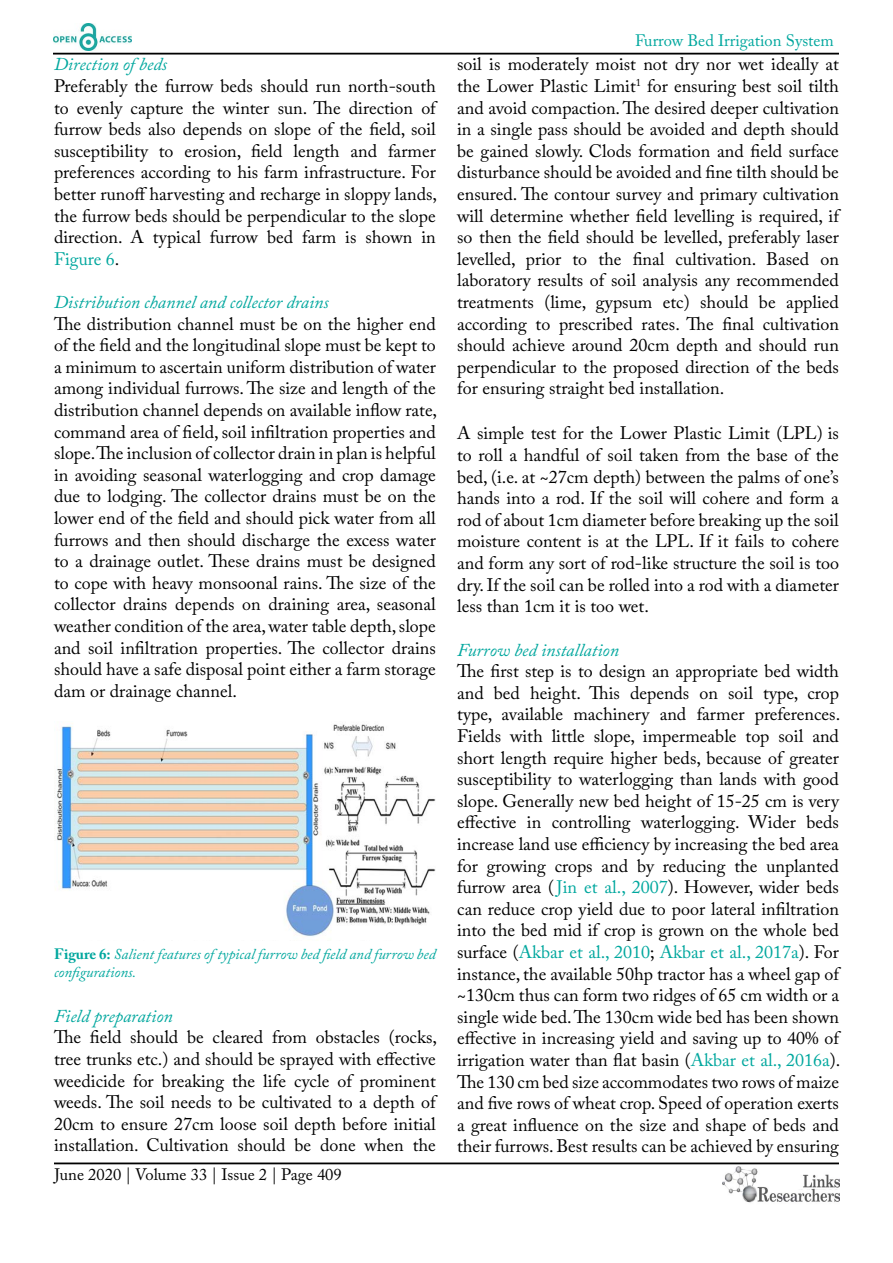
<style>
.page{position:relative;width:893px;height:1263px;background:#fff}
.page>*{position:absolute;margin:0;border:0;box-sizing:border-box;transform-origin:0 0}
.t1{font:18px/21.6px "Adobe Caslon Pro";color:#000;text-align:justify}
.t2{font:italic 18px "Adobe Caslon Pro";color:#00a79e}
.t3{font:16.5px "Adobe Caslon Pro";color:#000}
.t4{font:16.5px "Adobe Caslon Pro";color:#00a79e}
.t5{font:italic 15px/18px "Adobe Caslon Pro";color:#00a79e}
.s1{color:#00a79e}
.s2{font-weight:700;font-style:normal}
</style>
<div class="page">
<hr style="left:53px;top:53px;width:786px;height:2px;background:#000">
<hr style="left:54px;top:1162px;width:785px;height:2px;background:#000">
<img style="left:53px;top:24px;width:78px;height:27px">
<img style="left:723px;top:1166px;width:117px;height:37px">
<img style="left:55px;top:724px;width:381px;height:213px">
<p class="t2" style="left:54px;top:54px;width:115px">Direction of beds</p>
<p class="t1" style="left:54px;top:75px;width:385px">Preferably the furrow beds should run north-south to evenly capture the winter sun. The direction of furrow beds also depends on slope of the field, soil susceptibility to erosion, field length and farmer preferences according to his farm infrastructure. For better runoff harvesting and recharge in sloppy lands, the furrow beds should be perpendicular to the slope direction. A typical furrow bed farm is shown in <span class="s1">Figure 6</span>.</p>
<p class="t2" style="left:54px;top:291px;width:276px">Distribution channel and collector drains</p>
<p class="t1" style="left:54px;top:313px;width:385px">The distribution channel must be on the higher end of the field and the longitudinal slope must be kept to a minimum to ascertain uniform distribution of water among individual furrows. The size and length of the distribution channel depends on available inflow rate, command area of field, soil infiltration properties and slope. The inclusion of collector drain in plan is helpful in avoiding seasonal waterlogging and crop damage due to lodging. The collector drains must be on the lower end of the field and should pick water from all furrows and then should discharge the excess water to a drainage outlet. These drains must be designed to cope with heavy monsoonal rains. The size of the collector drains depends on draining area, seasonal weather condition of the area, water table depth, slope and soil infiltration properties. The collector drains should have a safe disposal point either a farm storage dam or drainage channel.</p>
<p class="t5" style="left:54px;top:944px;width:383px"><span class="s2">Figure 6:</span> Salient features of typical furrow bed field and furrow bed configurations.</p>
<p class="t2" style="left:54px;top:1005px;width:120px">Field preparation</p>
<p class="t1" style="left:54px;top:1026px;width:385px">The field should be cleared from obstacles (rocks, tree trunks etc.) and should be sprayed with effective weedicide for breaking the life cycle of prominent weeds. The soil needs to be cultivated to a depth of 20cm to ensure 27cm loose soil depth before initial installation. Cultivation should be done when the</p>
<p class="t3" style="left:54px;top:1165px;width:289px">June 2020 | Volume 33 | Issue 2 | Page 409</p>
<p class="t4" style="left:635px;top:31px;width:200px">Furrow Bed Irrigation System</p>
<p class="t1" style="left:457px;top:53px;width:383px">soil is moderately moist not dry nor wet ideally at the Lower Plastic Limit<sup>1</sup> for ensuring best soil tilth and avoid compaction. The desired deeper cultivation in a single pass should be avoided and depth should be gained slowly. Clods formation and field surface disturbance should be avoided and fine tilth should be ensured. The contour survey and primary cultivation will determine whether field levelling is required, if so then the field should be levelled, preferably laser levelled, prior to the final cultivation. Based on laboratory results of soil analysis any recommended treatments (lime, gypsum etc) should be applied according to prescribed rates. The final cultivation should achieve around 20cm depth and should run perpendicular to the proposed direction of the beds for ensuring straight bed installation.</p>
<p class="t1" style="left:457px;top:422px;width:383px">A simple test for the Lower Plastic Limit (LPL) is to roll a handful of soil taken from the base of the bed, (i.e. at ~27cm depth) between the palms of one’s hands into a rod. If the soil will cohere and form a rod of about 1cm diameter before breaking up the soil moisture content is at the LPL. If it fails to cohere and form any sort of rod-like structure the soil is too dry. If the soil can be rolled into a rod with a diameter less than 1cm it is too wet.</p>
<p class="t2" style="left:457px;top:639px;width:164px">Furrow bed installation</p>
<p class="t1" style="left:457px;top:660px;width:385px">The first step is to design an appropriate bed width and bed height. This depends on soil type, crop type, available machinery and farmer preferences.<br>Fields with little slope, impermeable top soil and short length require higher beds, because of greater susceptibility to waterlogging than lands with good slope. Generally new bed height of 15-25 cm is very effective in controlling waterlogging. Wider beds increase land use efficiency by increasing the bed area for growing crops and by reducing the unplanted furrow area (<span class="s1">Jin et al., 2007</span>). However, wider beds can reduce crop yield due to poor lateral infiltration into the bed mid if crop is grown on the whole bed surface (<span class="s1">Akbar et al., 2010</span>; <span class="s1">Akbar et al., 2017a</span>). For instance, the available 50hp tractor has a wheel gap of ~130cm thus can form two ridges of 65 cm width or a single wide bed. The 130cm wide bed has been shown effective in increasing yield and saving up to 40% of irrigation water than flat basin (<span class="s1">Akbar et al., 2016a</span>).<br>The 130 cm bed size accommodates two rows of maize and five rows of wheat crop. Speed of operation exerts a great influence on the size and shape of beds and their furrows. Best results can be achieved by ensuring</p>
</div>
